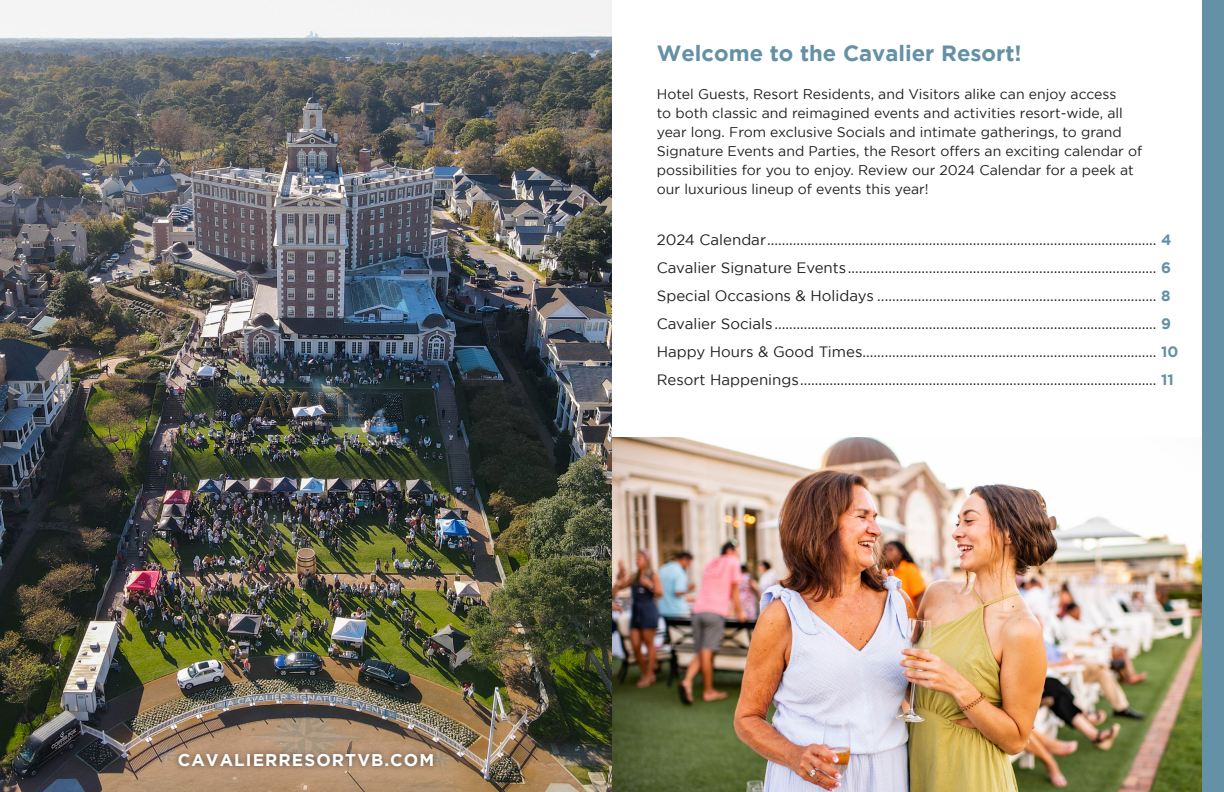
<style>
.page{position:relative;width:1224px;height:792px;background:#fff}
.page>*{position:absolute;margin:0;border:0;box-sizing:border-box;transform-origin:0 0}
.t1{font:700 22px "Gotham";color:#6491a6}
.t2{font:700 17px "Gotham";letter-spacing:.065em;color:#fff}
.t3{font:15px "Gotham";color:#231f20}
.t4{font:14px/19px "Gotham";color:#231f20}
.s1{font-weight:700;color:#6491a6}
</style>
<div class="page">
<img style="left:612px;top:437px;width:590px;height:355px">
<div style="left:1202px;top:0;width:22px;height:792px;background:#6491a6"></div>
<img style="left:0;top:0;width:612px;height:792px">
<div style="left:172px;top:748px;width:267px;height:25px;background:#231f20;opacity:.75"></div>
<p class="t2" style="left:178px;top:750px;width:258px">CAVALIERRESORTVB.COM</p>
<p class="t1" style="left:657px;top:41px;width:366px">Welcome to the Cavalier Resort!</p>
<p class="t4" style="left:657px;top:84px;width:487px">Hotel Guests, Resort Residents, and Visitors alike can enjoy access<br>to both classic and reimagined events and activities resort-wide, all year long. From exclusive Socials and intimate gatherings, to grand Signature Events and Parties, the Resort offers an exciting calendar of possibilities for you to enjoy. Review our 2024 Calendar for a peek at our luxurious lineup of events this year!</p>
<p class="t3" style="left:657px;top:231px;width:516px">2024 Calendar.......................................................................................................... <span class="s1">4</span></p>
<p class="t3" style="left:657px;top:259px;width:516px">Cavalier Signature Events.................................................................................... <span class="s1">6</span></p>
<p class="t3" style="left:657px;top:287px;width:515px">Special Occasions &amp; Holidays ............................................................................ <span class="s1">8</span></p>
<p class="t3" style="left:657px;top:315px;width:516px">Cavalier Socials........................................................................................................ <span class="s1">9</span></p>
<p class="t3" style="left:657px;top:343px;width:523px">Happy Hours &amp; Good Times................................................................................ <span class="s1">10</span></p>
<p class="t3" style="left:657px;top:371px;width:519px">Resort Happenings................................................................................................. <span class="s1">11</span></p>
</div>
